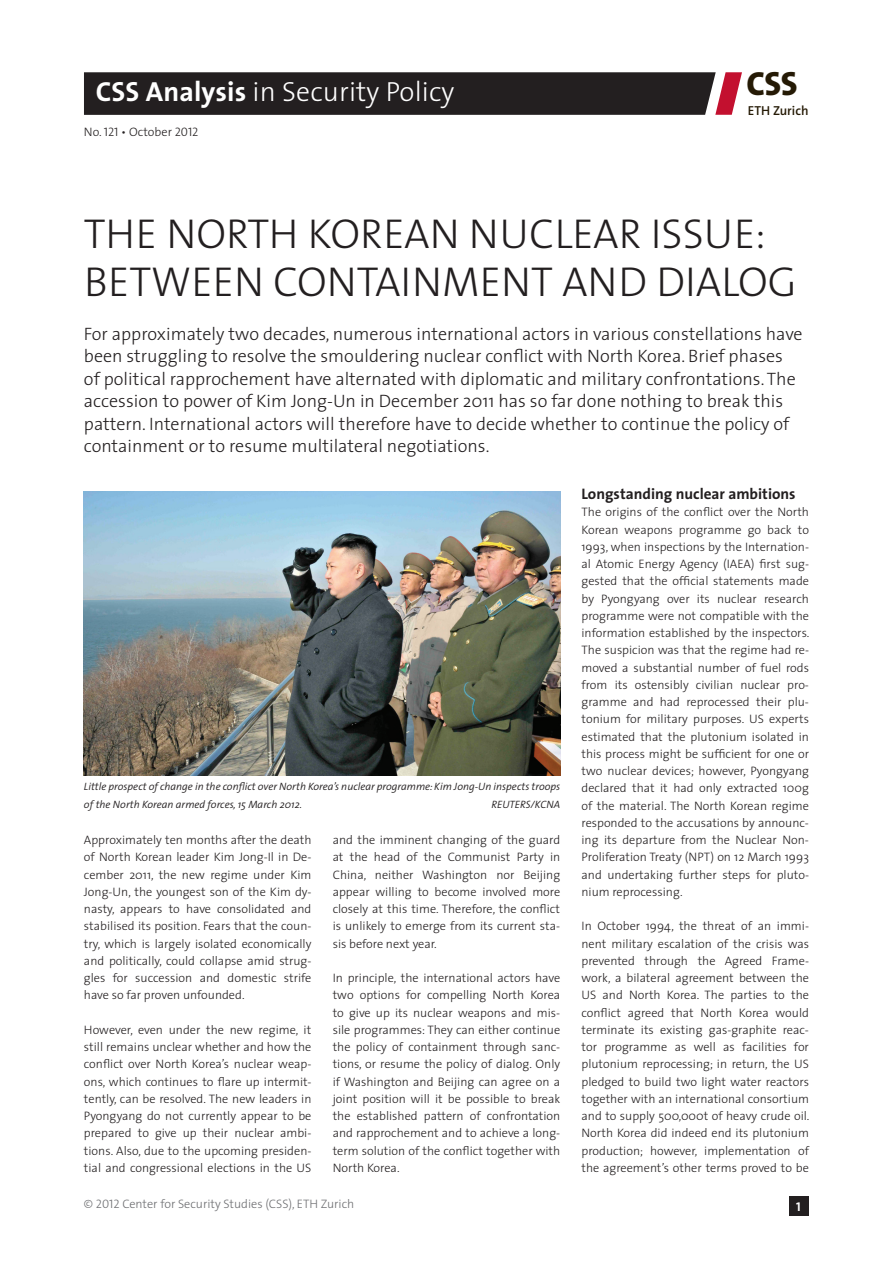
<style>
.page{position:relative;width:893px;height:1263px;background:#fff}
.page>*{position:absolute;margin:0;border:0;box-sizing:border-box;transform-origin:0 0}
.t1{font:300 42px/48px "The Sans";letter-spacing:.01em;color:#231f20}
.t2{font:800 33.75px "The Sans";color:#251a05}
.t3{font:300 27.75px "The Sans";letter-spacing:.005em;color:#fff}
.t4{font:300 18px/22.5px "The Sans";color:#231f20}
.t5{font:700 15.3px "The Sans";color:#231f20}
.t6{font:600 13.05px "The Sans";color:#251a05}
.t7{font:12.75px "The Sans Bold Caps";color:#fff}
.t8{font:300 12.3px/17.2px "The Sans";color:#231f20;text-align:justify}
.t9{font:300 12.3px "The Sans";color:#6c6d70}
.t10{font:italic 300 10.65px/17.2px "The Sans";color:#231f20}
.s1{font-weight:700}
.s2{font-family:"The Sans Light Caps";font-weight:400}
</style>
<div class="page">
<svg style="left:84px;top:72px;width:658px;height:43px;background:#2d2527"></svg>
<div style="left:789px;top:1196px;width:20px;height:20px;background:#231f20"></div>
<img style="left:84px;top:492px;width:476px;height:283px">
<h3 class="t3" style="left:96px;top:69px;width:360px"><span class="s1">CSS Analysis</span> in Security Policy</h3>
<p class="t8" style="left:84px;top:123px;width:116px">No. <span class="s2">121</span> • October <span class="s2">2012</span></p>
<h2 class="t2" style="left:747px;top:55px;width:53px">CSS</h2>
<p class="t6" style="left:748px;top:99px;width:62px">ETH Zurich</p>
<h1 class="t1" style="left:84px;top:208px;width:683px">The North Korean Nuclear Issue:<br>Between</h1>
<h1 class="t1" style="left:273px;top:256px;width:231px">Contain ment</h1>
<h1 class="t1" style="left:562px;top:256px;width:236px">and Dialog</h1>
<p class="t4" style="left:84px;top:322px;width:720px">For approximately two decades, numerous international actors in various constellations have been struggling to resolve the smouldering nuclear conflict with North Korea. Brief phases of political rapprochement have alternated with diplomatic and military confrontations. The accession to power of Kim Jong-U n in December 2011 has so far done nothing to break this pattern. International actors will therefore have to decide whether to continue the policy of containment or to resume multilateral negotiations.</p>
<p class="t10" style="left:84px;top:778px;width:478px">Little prospect of change in the conflict over North Korea’s nuclear programme: Kim Jong-Un inspects troops of the North Korean armed forces, 15 March 2012.</p>
<p class="t10" style="left:491px;top:795px;width:70px">REUTERS/KCNA</p>
<p class="t8" style="left:84px;top:831px;width:229px">Approximately ten months after the death of North Korean leader Kim Jong-Il in De&shy;cember 2011, the new regime under Kim Jong-U n, the youngest son of the Kim dy&shy;nasty, appears to have consolidated and stabilised its position. Fears that the coun&shy;try, which is largely isolated economically and politically, could collapse amid strug&shy;gles for succession and domestic strife have so far proven unfounded.</p>
<p class="t8" style="left:84px;top:1021px;width:229px">However, even under the new regime, it still remains unclear whether and how the conflict over North Korea’s nuclear weap&shy;ons, which continues to flare up intermit&shy;tently, can be resolved. The new leaders in Pyongyang do not currently appear to be prepared to give up their nuclear ambi&shy;tions. Also, due to the upcoming presiden&shy;tial and congressional elections in the US</p>
<p class="t8" style="left:333px;top:831px;width:229px">and the imminent changing of the guard at the head of the Communist Party in China, neither Washington nor Beijing appear willing to become involved more closely at this time. Therefore, the conflict is unlikely to emerge from its current sta&shy;sis before next year.</p>
<p class="t8" style="left:333px;top:969px;width:229px">In principle, the international actors have two options for compelling North Korea to give up its nuclear weapons and mis&shy;sile programmes: They can either continue the policy of containment through sanc&shy;tions, or resume the policy of dialog. Only if Washington and Beijing can agree on a joint position will it be possible to break the established pattern of confrontation and rapprochement and to achieve a long&shy;term solution of the conflict together with North Korea.</p>
<p class="t5" style="left:581px;top:481px;width:216px">Longstanding nuclear ambitions</p>
<p class="t8" style="left:581px;top:503px;width:229px">The origins of the conflict over the North Korean weapons programme go back to 1993, when inspections by the Internation&shy;al Atomic Energy Agency (IAEA) first sug&shy;gested that the official statements made by Pyongyang over its nuclear research programme were not compatible with the information established by the inspectors.<br>The suspicion was that the regime had re&shy;moved a substantial number of fuel rods from its ostensibly civilian nuclear pro&shy;gramme and had reprocessed their plu&shy;tonium for military purposes. U S experts estimated that the plutonium isolated in this process might be sufficient for one or two nuclear devices; however, Pyongyang declared that it had only extracted 100g of the material. The North Korean regime responded to the accusations by announc&shy;ing its departure from the Nuclear Non-Proliferation Treaty (NPT) on 12 March 1993 and undertaking further steps for pluto&shy;nium reprocessing.</p>
<p class="t8" style="left:581px;top:917px;width:229px">In October 1994, the threat of an immi&shy;nent military escalation of the crisis was prevented through the Agreed Frame&shy;work, a bilateral agreement between the US and North Korea. The parties to the conflict agreed that North Korea would terminate its existing gas-graphite reac&shy;tor programme as well as facilities for plutonium reprocessing; in return, the US pledged to build two light water reactors together with an international consortium and to supply 500,000t of heavy crude oil.<br>North Korea did indeed end its plutonium production; however, implementation of the agreement’s other terms proved to be</p>
<p class="t9" style="left:84px;top:1194px;width:272px">© <span class="s2">2012</span> Center for Security Studies (CSS), ETH Zurich</p>
<p class="t7" style="left:796px;top:1195px;width:6px">1</p>
</div>
